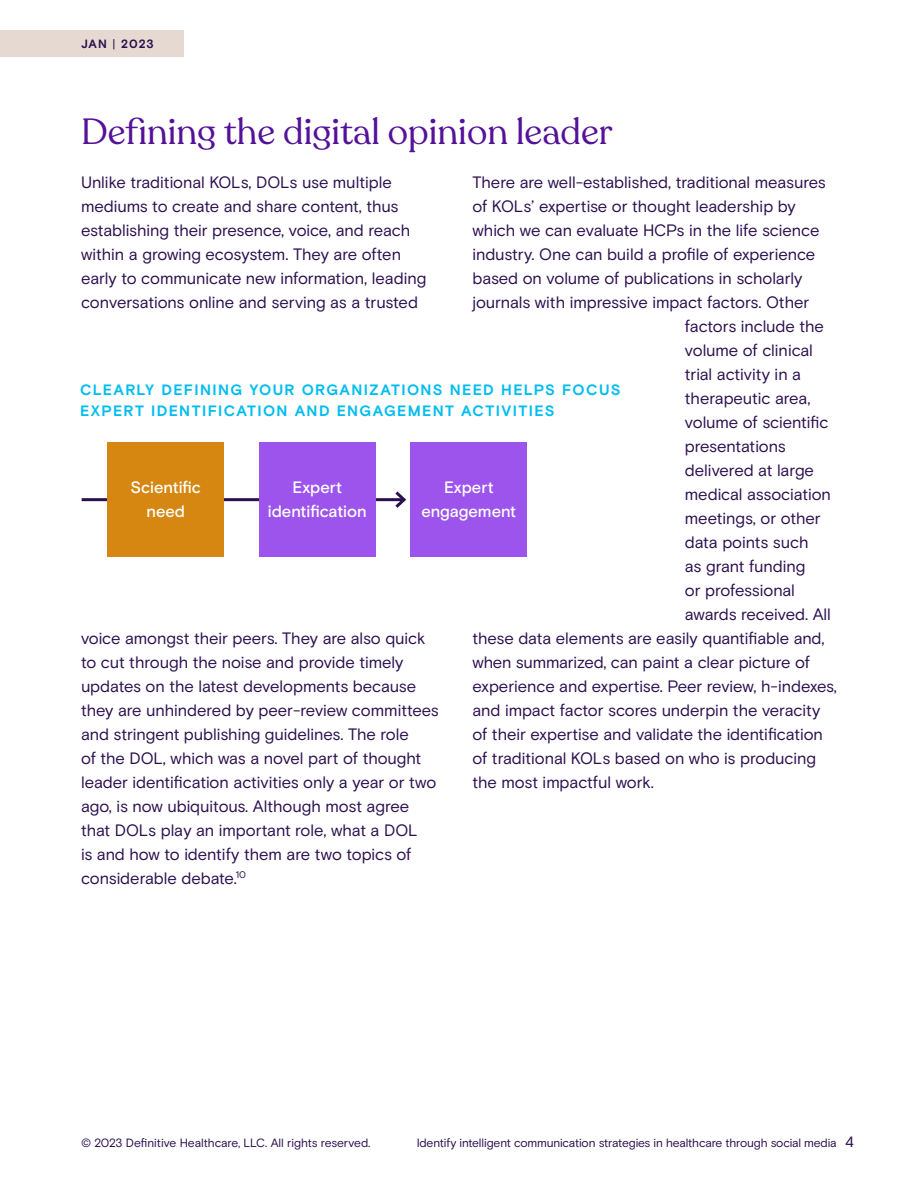
<style>
.page{position:relative;width:918px;height:1188px;background:#fff}
.page>*{position:absolute;margin:0;border:0;box-sizing:border-box;transform-origin:0 0}
.t1{font:36px "Recoleta";color:#541299}
.t2{font:16.5px/24px "Basis Grotesque";letter-spacing:-.005em;color:#2b0f4f}
.t3{font:500 16.5px/24px "Basis Grotesque";color:#fff;text-align:center}
.t4{font:700 15px/21px "Basis Grotesque";letter-spacing:.085em;color:#00bdf0}
.t5{font:15px "Basis Grotesque";color:#2b0f4f}
.t6{font:12px "Basis Grotesque";letter-spacing:-.01em;color:#2b0f4f}
.t7{font:700 12px "Basis Grotesque";letter-spacing:.08em;color:#2b0f4f}
.s1{font-weight:400}
</style>
<div class="page">
<div style="left:0;top:30px;width:184px;height:27px;background:#e5d9d1"></div>
<hr style="left:82px;top:498px;width:322px;height:3px;background:#2b0f4f">
<svg style="left:392px;top:491px;width:15px;height:17px"></svg>
<div style="left:108px;top:442px;width:116px;height:115px;background:#d68712"></div>
<div style="left:259px;top:442px;width:117px;height:115px;background:#9c54ed"></div>
<div style="left:410px;top:442px;width:117px;height:115px;background:#9c54ed"></div>
<p class="t7" style="left:81px;top:37px;width:74px">JAN <span class="s1">|</span> 2023</p>
<h1 class="t1" style="left:81px;top:109px;width:533px">Defining the digital opinion leader</h1>
<p class="t2" style="left:81px;top:170px;width:347px">Unlike traditional KOLs, DOLs use multiple mediums to create and share content, thus establishing their presence, voice, and reach within a growing ecosystem. They are often early to communicate new information, leading conversations online and serving as a trusted</p>
<p class="t2" style="left:472px;top:170px;width:355px">There are well-established, traditional measures</p>
<p class="t2" style="left:472px;top:194px;width:325px">of KOLs’ expertise or thought leadership by</p>
<p class="t2" style="left:472px;top:218px;width:348px">which we can evaluate HCPs in the life science</p>
<p class="t2" style="left:472px;top:242px;width:344px">industry. One can build a profile of experience</p>
<p class="t2" style="left:472px;top:266px;width:331px">based on volume of publications in scholarly</p>
<p class="t2" style="left:472px;top:290px;width:338px">journals with impressive impact factors. Other</p>
<p class="t2" style="left:685px;top:314px;width:141px">factors include the</p>
<p class="t2" style="left:685px;top:338px;width:130px">volume of clinical</p>
<p class="t2" style="left:685px;top:362px;width:118px">trial activity in a</p>
<p class="t2" style="left:685px;top:387px;width:127px">therapeutic area,</p>
<p class="t2" style="left:685px;top:411px;width:145px">volume of scientific</p>
<p class="t2" style="left:685px;top:435px;width:102px">presentations</p>
<p class="t2" style="left:685px;top:459px;width:131px">delivered at large</p>
<p class="t2" style="left:685px;top:483px;width:148px">medical association</p>
<p class="t2" style="left:685px;top:507px;width:137px">meetings, or other</p>
<p class="t2" style="left:685px;top:531px;width:125px">data points such</p>
<p class="t2" style="left:685px;top:555px;width:122px">as grant funding</p>
<p class="t2" style="left:685px;top:579px;width:112px">or professional</p>
<p class="t2" style="left:685px;top:603px;width:148px">awards received. All</p>
<p class="t2" style="left:472px;top:627px;width:354px">these data elements are easily quantifiable and,</p>
<p class="t2" style="left:472px;top:651px;width:339px">when summarized, can paint a clear picture of</p>
<p class="t2" style="left:472px;top:675px;width:366px">experience and expertise. Peer review, h-indexes,</p>
<p class="t2" style="left:472px;top:699px;width:350px">and impact factor scores underpin the veracity</p>
<p class="t2" style="left:472px;top:723px;width:352px">of their expertise and validate the identification</p>
<p class="t2" style="left:472px;top:747px;width:345px">of traditional KOLs based on who is producing</p>
<p class="t2" style="left:472px;top:771px;width:183px">the most impactful work.</p>
<p class="t4" style="left:80px;top:380px;width:542px">CLEARLY DEFINING YOUR ORGANIZATIONS NEED HELPS FOCUS<br>EXPERT IDENTIFICATION AND ENGAGEMENT ACTIVITIES</p>
<p class="t3" style="left:131px;top:476px;width:72px">Scientific need</p>
<p class="t3" style="left:268px;top:476px;width:100px">Expert identification</p>
<p class="t3" style="left:421px;top:476px;width:96px">Expert engagement</p>
<p class="t2" style="left:81px;top:626px;width:359px">voice amongst their peers. They are also quick to cut through the noise and provide timely updates on the latest developments because they are unhindered by peer-review committees and stringent publishing guidelines. The role<br>of the DOL, which was a novel part of thought leader identification activities only a year or two ago, is now ubiquitous. Although most agree that DOLs play an important role, what a DOL<br>is and how to identify them are two topics of considerable debate.<sup>10</sup></p>
<p class="t6" style="left:81px;top:1136px;width:291px">© 2023 Definitive Healthcare, LLC. All rights reserved.</p>
<p class="t5" style="left:845px;top:1133px;width:10px">4</p>
<p class="t6" style="left:417px;top:1136px;width:422px">Identify intelligent communication strategies in healthcare through social media</p>
</div>
